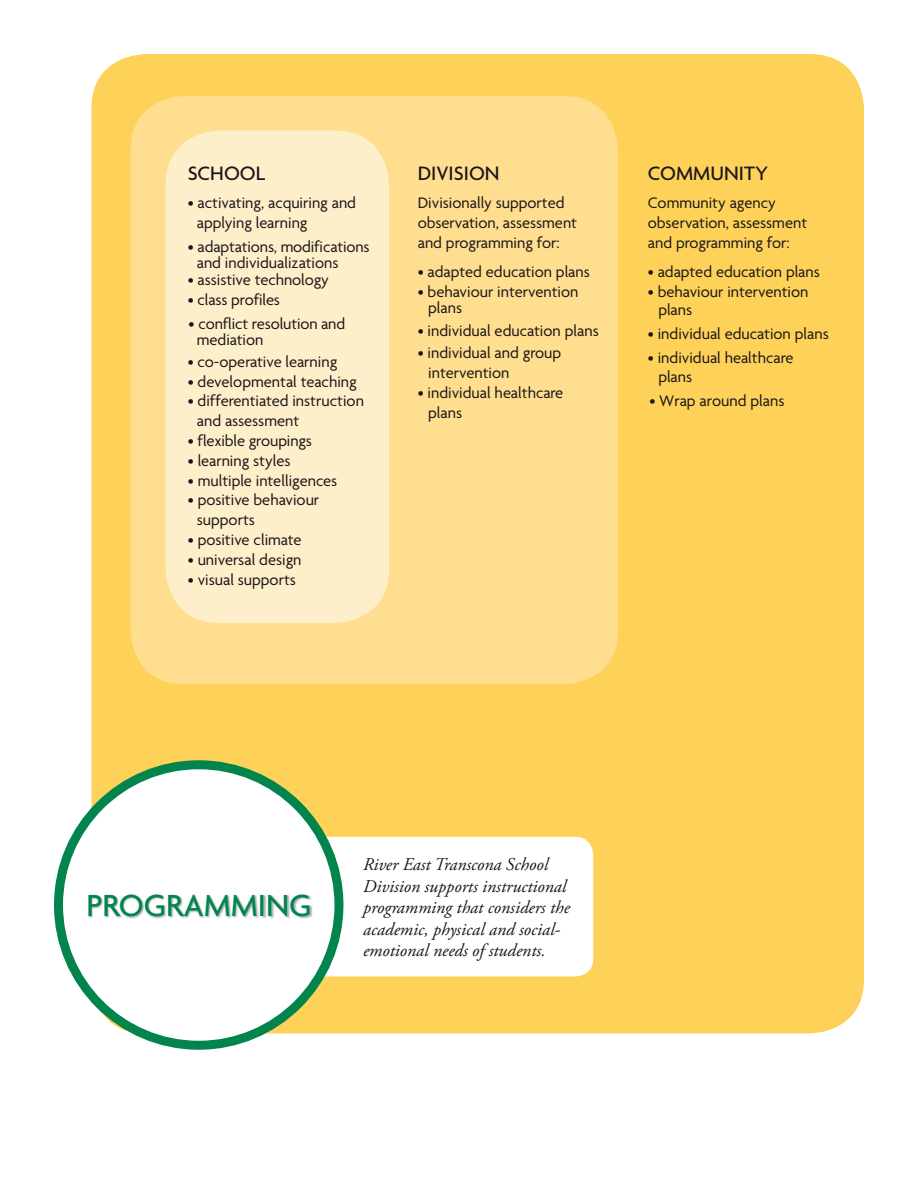
<style>
.page{position:relative;width:918px;height:1188px;background:#fff}
.page>*{position:absolute;margin:0;border:0;box-sizing:border-box;transform-origin:0 0}
.t1{font:500 33px "Agenda";color:#02854c}
.t2{font:500 21px "Agenda";color:#1a161a}
.t3{font:italic 18px/21.6px "Adobe Garamond Pro";color:#1a161a}
.t4{font:16.5px/19.8px "Agenda";color:#1a161a}
</style>
<div class="page">
<div style="left:92px;top:54px;width:772px;height:980px;background:#fed259;border-radius:54px"></div>
<div style="left:131px;top:96px;width:487px;height:588px;background:#ffde90;border-radius:54px"></div>
<div style="left:166px;top:130px;width:223px;height:493px;background:#feefcb;border-radius:54px"></div>
<div style="left:302px;top:837px;width:291px;height:140px;background:#fff;border-radius:18px"></div>
<svg style="left:54px;top:760px;width:289px;height:290px;fill:#fff"></svg>
<img style="left:88px;top:894px;width:225px;height:25px">
<p class="t2" style="left:188px;top:160px;width:79px">SCHOOL</p>
<p class="t4" style="left:197px;top:193px;width:161px;text-indent:-9px">• activating, acquiring and applying learning</p>
<p class="t4" style="left:197px;top:252px;width:143px">and individualizations</p>
<p class="t4" style="left:188px;top:269px;width:143px">• assistive technology</p>
<p class="t4" style="left:188px;top:236px;width:183px">• adaptations, modifications</p>
<p class="t4" style="left:188px;top:290px;width:94px">• class profiles</p>
<p class="t4" style="left:189px;top:314px;width:158px">• conflict resolution and</p>
<p class="t4" style="left:197px;top:330px;width:68px">mediation</p>
<p class="t4" style="left:188px;top:351px;width:151px">• co-operative learning</p>
<p class="t4" style="left:188px;top:371px;width:170px">• developmental teaching</p>
<p class="t4" style="left:197px;top:391px;width:169px;text-indent:-9px">• differentiated instruction and assessment</p>
<p class="t4" style="left:188px;top:450px;width:104px">• learning styles</p>
<p class="t4" style="left:188px;top:470px;width:151px">• multiple intelligences</p>
<p class="t4" style="left:197px;top:490px;width:124px;text-indent:-9px">• positive behaviour supports</p>
<p class="t4" style="left:188px;top:529px;width:115px">• positive climate</p>
<p class="t4" style="left:188px;top:549px;width:115px">• universal design</p>
<p class="t4" style="left:188px;top:569px;width:110px">• visual supports</p>
<p class="t4" style="left:188px;top:431px;width:126px">• flexible groupings</p>
<p class="t2" style="left:418px;top:160px;width:83px">DIVISION</p>
<p class="t4" style="left:418px;top:193px;width:161px">Divisionally supported observation, assessment and programming for:</p>
<p class="t4" style="left:418px;top:261px;width:174px">• adapted education plans</p>
<p class="t4" style="left:428px;top:283px;width:152px;line-height:16.8px;text-indent:-10px">• behaviour intervention plans</p>
<p class="t4" style="left:418px;top:321px;width:183px">• individual education plans</p>
<p class="t4" style="left:428px;top:343px;width:135px;text-indent:-10px">• individual and group intervention</p>
<p class="t4" style="left:428px;top:383px;width:137px;text-indent:-10px">• individual healthcare plans</p>
<p class="t2" style="left:648px;top:160px;width:122px">COMMUNITY</p>
<p class="t4" style="left:648px;top:193px;width:161px">Community agency observation, assessment and programming for:</p>
<p class="t4" style="left:648px;top:261px;width:174px">• adapted education plans</p>
<p class="t4" style="left:658px;top:282px;width:152px;line-height:18.3px;text-indent:-10px">• behaviour intervention plans</p>
<p class="t4" style="left:648px;top:324px;width:183px">• individual education plans</p>
<p class="t4" style="left:658px;top:349px;width:137px;line-height:18.3px;text-indent:-10px">• individual healthcare plans</p>
<p class="t4" style="left:649px;top:391px;width:137px">• Wrap around plans</p>
<h1 class="t1" style="left:86px;top:885px;width:227px">PROGRAMMING</h1>
<p class="t3" style="left:363px;top:854px;width:208px">River East Transcona School<br>Division supports instructional programming that considers the academic, physical and social&shy;emotional needs of students.</p>
</div>
